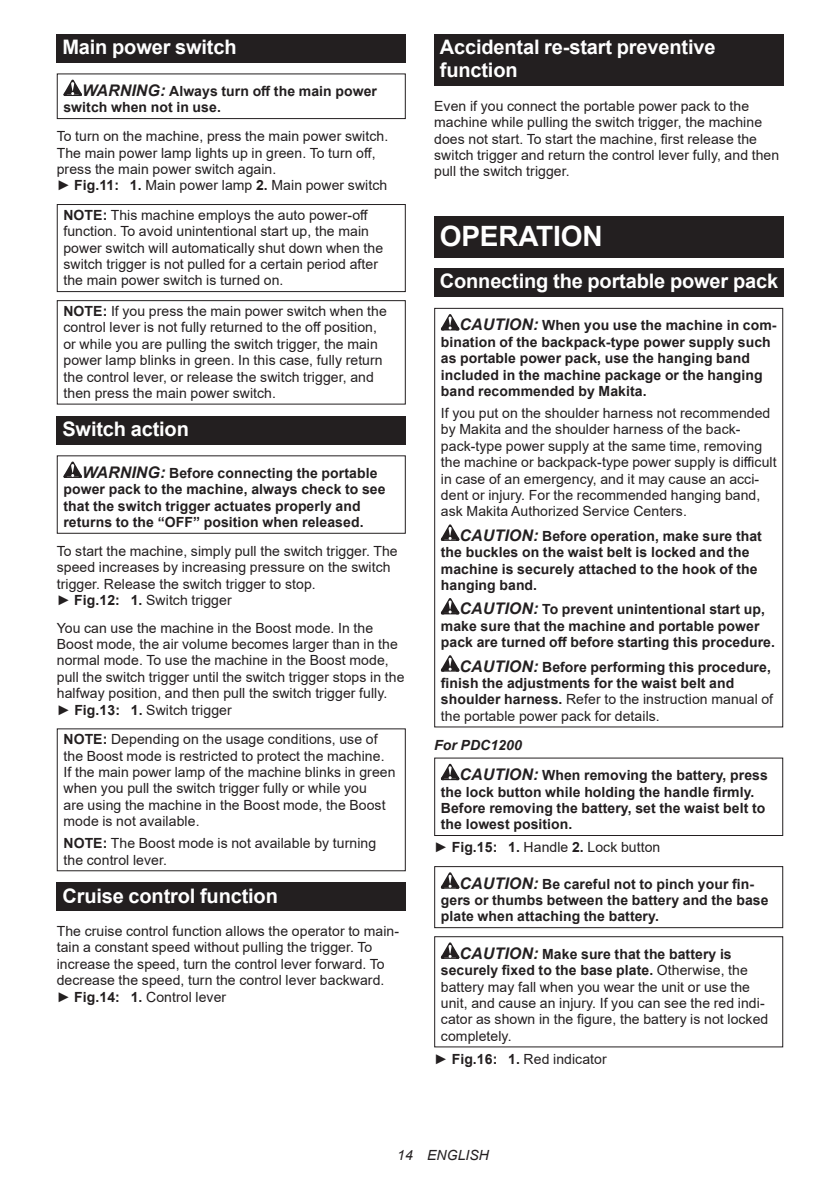
<style>
.page{position:relative;width:840px;height:1191px;background:#fff}
.page>*{position:absolute;margin:0;border:0;box-sizing:border-box;transform-origin:0 0}
.t1{font:700 28px "Arial";letter-spacing:-.01em;color:#fff}
.t2{font:700 20px/23.4px "Arial";letter-spacing:-.01em;color:#fff}
.t3{font:14px/16.4px "Arial";letter-spacing:.005em;color:#231f20}
.t4{font:700 14px/16.4px "Arial";letter-spacing:.005em;color:#231f20}
.t5{font:italic 14px "Arial";letter-spacing:.005em;color:#231f20}
.s1{font-style:italic;font-size:16px}
.s2{font-weight:700}
.s3{font-weight:400}
.s4{font-style:italic}
.s5{font-weight:700;font-style:italic;font-size:16px}
</style>
<div class="page">
<div style="left:57px;top:34px;width:348px;height:29px;background:#231f20"></div>
<svg style="left:63px;top:80px;width:19px;height:16px"></svg>
<div style="left:57px;top:73px;width:348px;height:46px;border:1px solid #231f20"></div>
<div style="left:57px;top:204px;width:348px;height:88px;border:1px solid #231f20"></div>
<div style="left:57px;top:300px;width:348px;height:104px;border:1px solid #231f20"></div>
<div style="left:57px;top:416px;width:348px;height:28px;background:#231f20"></div>
<svg style="left:63px;top:461px;width:19px;height:17px"></svg>
<div style="left:57px;top:455px;width:348px;height:79px;border:1px solid #231f20"></div>
<div style="left:57px;top:882px;width:348px;height:29px;background:#231f20"></div>
<div style="left:434px;top:34px;width:348px;height:52px;background:#231f20"></div>
<div style="left:434px;top:216px;width:348px;height:41px;background:#231f20"></div>
<div style="left:434px;top:268px;width:348px;height:29px;background:#231f20"></div>
<svg style="left:440px;top:314px;width:19px;height:16px"></svg>
<svg style="left:440px;top:524px;width:19px;height:17px"></svg>
<svg style="left:440px;top:598px;width:19px;height:16px"></svg>
<svg style="left:440px;top:655px;width:19px;height:16px"></svg>
<div style="left:434px;top:308px;width:348px;height:419px;border:1px solid #231f20"></div>
<svg style="left:440px;top:764px;width:19px;height:16px"></svg>
<div style="left:434px;top:757px;width:348px;height:79px;border:1px solid #231f20"></div>
<svg style="left:440px;top:872px;width:19px;height:16px"></svg>
<div style="left:434px;top:866px;width:348px;height:62px;border:1px solid #231f20"></div>
<svg style="left:440px;top:942px;width:19px;height:16px"></svg>
<div style="left:434px;top:936px;width:348px;height:111px;border:1px solid #231f20"></div>
<h2 class="t2" style="left:62px;top:36px;width:176px">Main power switch</h2>
<p class="t4" style="left:63px;top:83px;width:315px;text-indent:19px"><span class="s1">WARNING:</span> Always turn off the main power switch when not in use.</p>
<p class="t3" style="left:57px;top:128px;width:333px">To turn on the machine, press the main power switch.<br>The main power lamp lights up in green. To turn off, press the main power switch again.<br>► <span class="s2">Fig.11: 1.</span> Main power lamp <span class="s2">2.</span> Main power switch</p>
<p class="t3" style="left:63px;top:207px;width:321px"><span class="s2">NOTE:</span> This machine employs the auto power-off function. To avoid unintentional start up, the main power switch will automatically shut down when the switch trigger is not pulled for a certain period after the main power switch is turned on.</p>
<p class="t3" style="left:63px;top:303px;width:325px"><span class="s2">NOTE:</span> If you press the main power switch when the control lever is not fully returned to the off position, or while you are pulling the switch trigger, the main power lamp blinks in green. In this case, fully return the control lever, or release the switch trigger, and then press the main power switch.</p>
<h2 class="t2" style="left:62px;top:417px;width:128px">Switch action</h2>
<p class="t4" style="left:63px;top:465px;width:323px;text-indent:19px"><span class="s1">WARNING:</span> Before connecting the portable power pack to the machine, always check to see that the switch trigger actuates properly and returns to the “OFF” position when released.</p>
<p class="t3" style="left:57px;top:542px;width:342px">To start the machine, simply pull the switch trigger. The speed increases by increasing pressure on the switch trigger. Release the switch trigger to stop.<br>► <span class="s2">Fig.12: 1.</span> Switch trigger</p>
<p class="t3" style="left:57px;top:619px;width:349px">You can use the machine in the Boost mode. In the Boost mode, the air volume becomes larger than in the normal mode. To use the machine in the Boost mode, pull the switch trigger until the switch trigger stops in the halfway position, and then pull the switch trigger fully. ► <span class="s2">Fig.13: 1.</span> Switch trigger</p>
<p class="t3" style="left:63px;top:731px;width:333px"><span class="s2">NOTE:</span> Depending on the usage conditions, use of the Boost mode is restricted to protect the machine.<br>If the main power lamp of the machine blinks in green when you pull the switch trigger fully or while you<br>are using the machine in the Boost mode, the Boost mode is not available.</p>
<p class="t3" style="left:63px;top:835px;width:314px"><span class="s2">NOTE:</span> The Boost mode is not available by turning the control lever.</p>
<h2 class="t2" style="left:62px;top:884px;width:217px">Cruise control function</h2>
<p class="t3" style="left:57px;top:922px;width:344px">The cruise control function allows the operator to main&shy;tain a constant speed without pulling the trigger. To increase the speed, turn the control lever forward. To decrease the speed, turn the control lever backward. ► <span class="s2">Fig.14: 1.</span> Control lever</p>
<h2 class="t2" style="left:439px;top:36px;width:277px">Accidental re-start preventive function</h2>
<p class="t3" style="left:434px;top:98px;width:346px">Even if you connect the portable power pack to the machine while pulling the switch trigger, the machine does not start. To start the machine, first release the switch trigger and return the control lever fully, and then pull the switch trigger.</p>
<h1 class="t1" style="left:439px;top:216px;width:164px">OPERATION</h1>
<h2 class="t2" style="left:439px;top:270px;width:339px">Connecting the portable power pack</h2>
<p class="t4" style="left:440px;top:317px;width:337px;text-indent:19px"><span class="s1">CAUTION:</span> When you use the machine in com&shy;bination of the backpack-type power supply such as portable power pack, use the hanging band included in the machine package or the hanging band recommended by Makita.</p>
<p class="t3" style="left:440px;top:405px;width:337px">If you put on the shoulder harness not recommended by Makita and the shoulder harness of the back&shy;pack-type power supply at the same time, removing the machine or backpack-type power supply is difficult in case of an emergency, and it may cause an acci&shy;dent or injury. For the recommended hanging band, ask Makita Authorized Service Centers.</p>
<p class="t4" style="left:440px;top:528px;width:322px;text-indent:19px"><span class="s1">CAUTION:</span> Before operation, make sure that the buckles on the waist belt is locked and the machine is securely attached to the hook of the hanging band.</p>
<p class="t4" style="left:440px;top:601px;width:335px;text-indent:19px"><span class="s1">CAUTION:</span> To prevent unintentional start up, make sure that the machine and portable power pack are turned off before starting this procedure.</p>
<p class="t4" style="left:440px;top:658px;width:333px;text-indent:19px"><span class="s1">CAUTION:</span> Before performing this procedure, finish the adjustments for the waist belt and shoulder harness. <span class="s3">Refer to the instruction manual of the portable power pack for details.</span></p>
<p class="t4" style="left:459px;top:729px;width:310px;line-height:30.6px;text-indent:-25px"><span class="s4">For PDC1200<br></span><span class="s1">CAUTION:</span> When removing the battery, press</p>
<p class="t4" style="left:440px;top:783px;width:326px">the lock button while holding the handle firmly.<br>Before removing the battery, set the waist belt to the lowest position.</p>
<p class="t3" style="left:434px;top:839px;width:227px">► <span class="s2">Fig.15: 1.</span> Handle <span class="s2">2.</span> Lock button</p>
<p class="t4" style="left:440px;top:875px;width:329px;text-indent:19px"><span class="s1">CAUTION:</span> Be careful not to pinch your fin&shy;gers or thumbs between the battery and the base plate when attaching the battery.</p>
<p class="t3" style="left:440px;top:945px;width:329px;text-indent:19px"><span class="s5">CAUTION:</span> <span class="s2">Make sure that the battery is securely fixed to the base plate.</span> Otherwise, the battery may fall when you wear the unit or use the unit, and cause an injury. If you can see the red indi&shy;cator as shown in the figure, the battery is not locked completely.</p>
<p class="t3" style="left:434px;top:1050px;width:174px">► <span class="s2">Fig.16: 1.</span> Red indicator</p>
<p class="t5" style="left:397px;top:1146px;width:93px">14 ENGLISH</p>
</div>
